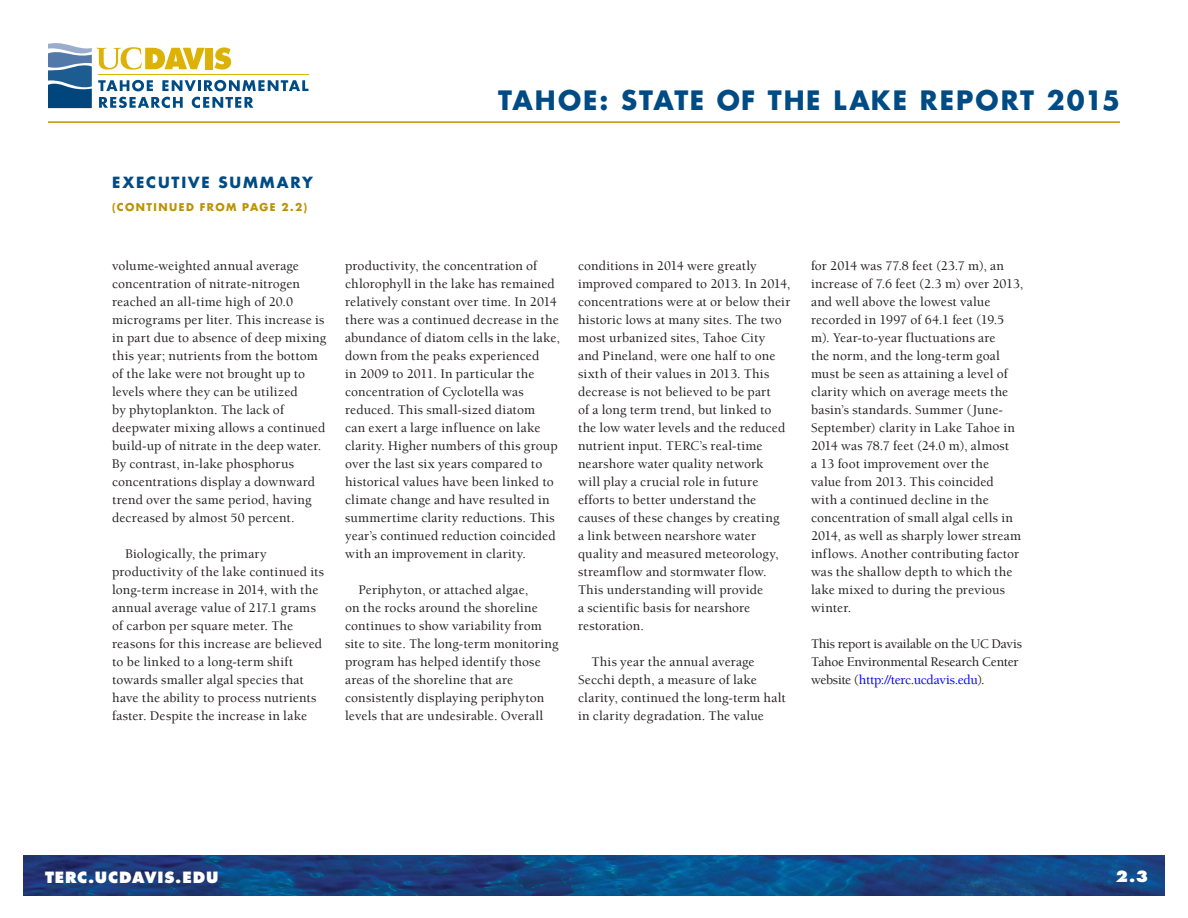
<style>
.page{position:relative;width:1188px;height:918px;background:#fff}
.page>*{position:absolute;margin:0;border:0;box-sizing:border-box;transform-origin:0 0}
.t1{font:700 26.1px "Futura UC Davis";letter-spacing:.07em;color:#004b84}
.t2{font:800 15.15px "Futura UC Davis";letter-spacing:.05em;color:#fff}
._01_Category{font:700 15.15px "Futura UC Davis";letter-spacing:.125em;color:#004b84}
._05_Text2{font:500 13.5px/18px "Berkeley UC Davis";letter-spacing:.01em;color:#231f20}
._05_Text2-2{font:500 13.5px/18px "Berkeley UC Davis";letter-spacing:-.02em;color:#231f20}
._05_Text_Header{font:700 10.5px "Futura UC Davis";letter-spacing:.13em;color:#bb9206}
.s1{color:#00f}
</style>
<div class="page">
<img style="left:23px;top:856px;width:1142px;height:40px">
<hr style="left:48px;top:121px;width:1072px;height:2px;background:#bb9206">
<hr style="left:98px;top:74px;width:211px;height:1px;background:#ddb207">
<svg style="left:48px;top:43px;width:260px;height:65px"></svg>
<h1 class="t1" style="left:498px;top:83px;width:624px">TAHOE: STATE OF THE LAKE REPORT 2015</h1>
<p class="_01_Category" style="left:112px;top:172px;width:202px">EXECUTIVE SUMMARY</p>
<p class="_05_Text_Header" style="left:112px;top:200px;width:196px">(CONTINUED FROM PAGE 2.2)</p>
<p class="_05_Text2" style="left:112px;top:257px;width:216px">volume-weighted annual average concentration of nitrate-nitrogen reached an all-time high of 20.0 micrograms per liter. This increase is in part due to absence of deep mixing this year; nutrients from the bottom of the lake were not brought up to levels where they can be utilized<br>by phytoplankton. The lack of deepwater mixing allows a continued build-up of nitrate in the deep water.<br>By contrast, in-lake phosphorus concentrations display a downward trend over the same period, having decreased by almost 50 percent.</p>
<p class="_05_Text2" style="left:112px;top:545px;width:214px;text-indent:14px">Biologically, the primary productivity of the lake continued its long-term increase in 2014, with the annual average value of 217.1 grams of carbon per square meter. The reasons for this increase are believed to be linked to a long-term shift towards smaller algal species that have the ability to process nutrients faster. Despite the increase in lake</p>
<p class="_05_Text2" style="left:345px;top:257px;width:216px">productivity, the concentration of chlorophyll in the lake has remained relatively constant over time. In 2014 there was a continued decrease in the abundance of diatom cells in the lake, down from the peaks experienced<br>in 2009 to 2011. In particular the concentration of Cyclotella was reduced. This small-sized diatom<br>can exert a large influence on lake clarity. Higher numbers of this group over the last six years compared to historical values have been linked to climate change and have resulted in summertime clarity reductions. This year’s continued reduction coincided with an improvement in clarity.</p>
<p class="_05_Text2" style="left:345px;top:581px;width:215px;text-indent:14px">Periphyton, or attached algae,<br>on the rocks around the shoreline continues to show variability from site to site. The long-term monitoring program has helped identify those areas of the shoreline that are consistently displaying periphyton levels that are undesirable. Overall</p>
<p class="_05_Text2" style="left:578px;top:257px;width:214px">conditions in 2014 were greatly improved compared to 2013. In 2014, concentrations were at or below their historic lows at many sites. The two most urbanized sites, Tahoe City<br>and Pineland, were one half to one sixth of their values in 2013. This decrease is not believed to be part<br>of a long term trend, but linked to the low water levels and the reduced nutrient input. TERC’s real-time nearshore water quality network<br>will play a crucial role in future efforts to better understand the causes of these changes by creating<br>a link between nearshore water quality and measured meteorology, streamflow and stormwater flow.<br>This understanding will provide<br>a scientific basis for nearshore restoration.</p>
<p class="_05_Text2" style="left:578px;top:653px;width:209px;text-indent:14px">This year the annual average Secchi depth, a measure of lake clarity, continued the long-term halt in clarity degradation. The value</p>
<p class="_05_Text2" style="left:811px;top:257px;width:214px">for 2014 was 77.8 feet (23.7 m), an increase of 7.6 feet (2.3 m) over 2013, and well above the lowest value recorded in 1997 of 64.1 feet (19.5 m). Year-to-year fluctuations are<br>the norm, and the long-term goal must be seen as attaining a level of clarity which on average meets the basin’s standards. Summer (June-<br>September) clarity in Lake Tahoe in<br>2014 was 78.7 feet (24.0 m), almost<br>a 13 foot improvement over the<br>value from 2013. This coincided with a continued decline in the concentration of small algal cells in<br>2014, as well as sharply lower stream inflows. Another contributing factor was the shallow depth to which the lake mixed to during the previous winter.</p>
<p class="_05_Text2-2" style="left:811px;top:635px;width:213px">This report is available on the UC Davis<br>Tahoe Environmental Research Center website (<span class="s1">http://terc.ucdavis.edu</span>).</p>
<p class="t2" style="left:45px;top:867px;width:175px">TERC.UCDAVIS.EDU</p>
<p class="t2" style="left:1116px;top:867px;width:34px">2.3</p>
</div>
